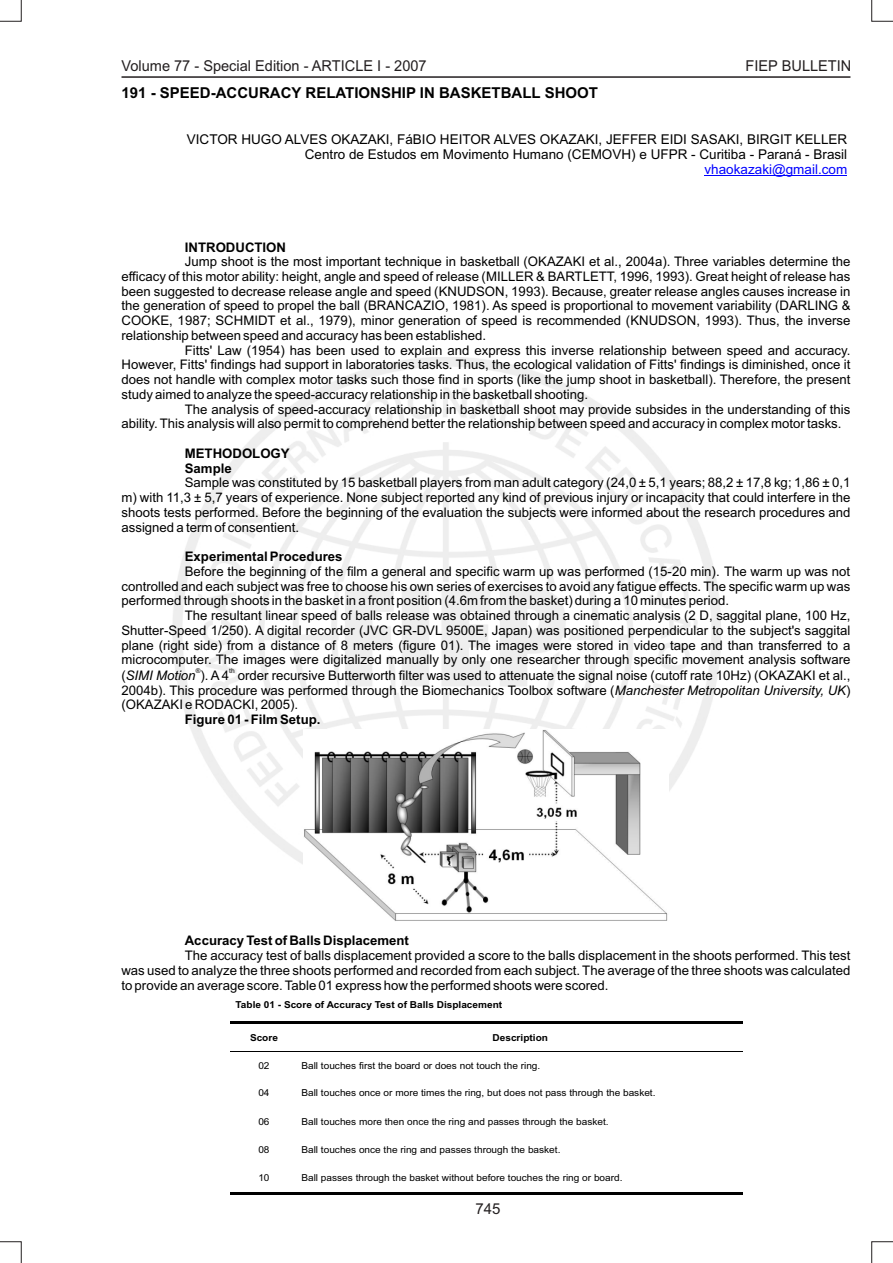
<style>
.page{position:relative;width:893px;height:1263px;background:#fff}
.page>*{position:absolute;margin:0;border:0;box-sizing:border-box;transform-origin:0 0}
.t1{font:15px "Arial";color:#231f20}
.t2{font:700 15px "Arial";color:#000}
.t3{font:13.5px/15.1px "Arial";color:#000;text-align:right}
.t4{font:13.5px "Arial";color:#00f}
.t5{font:13.2px/14.7px "Arial";color:#000;text-align:justify}
.t6{font:700 13.2px/14.7px "Arial";color:#000}
.t7{font:9.6px "Arial";color:#000;scale:1.05 1}
.t8{font:700 9.6px "Arial";color:#000;scale:1.05 1}
.t9{font:6.6px "Arial";color:#000}
.t10{font:italic 6.6px "Arial";color:#000}
.s1{font-style:italic}
</style>
<div class="page">
<svg style="left:871px;top:0;width:22px;height:22px"></svg>
<svg style="left:0;top:0;width:22px;height:22px"></svg>
<svg style="left:0;top:1241px;width:22px;height:22px"></svg>
<svg style="left:871px;top:1241px;width:22px;height:22px"></svg>
<hr style="left:704px;top:175px;width:143px;height:1px;background:#00f">
<hr style="left:121px;top:76px;width:729px;height:2px;background:#231f20">
<img style="left:304px;top:729px;width:364px;height:192px">
<hr style="left:230px;top:1021px;width:68px;height:2px;background:#000">
<hr style="left:300px;top:1021px;width:442px;height:2px;background:#000">
<hr style="left:230px;top:1051px;width:68px;height:1px;background:#000">
<hr style="left:298px;top:1051px;width:444px;height:1px;background:#000">
<hr style="left:230px;top:1193px;width:68px;height:2px;background:#000">
<hr style="left:300px;top:1193px;width:442px;height:2px;background:#000">
<p class="t1" style="left:121px;top:60px;width:307px">Volume 77 - Special Edition - ARTICLE I - 2007</p>
<p class="t1" style="left:746px;top:60px;width:107px">FIEP BULLETIN</p>
<p class="t2" style="left:122px;top:87px;width:478px">191 - SPEED-ACCURACY RELATIONSHIP IN BASKETBALL SHOOT</p>
<p class="t3" style="left:187px;top:133px;width:662px">VICTOR HUGO ALVES OKAZAKI, FáBIO HEITOR ALVES OKAZAKI, JEFFER EIDI SASAKI, BIRGIT KELLER<br>Centro de Estudos em Movimento Humano (CEMOVH) e UFPR - Curitiba - Paraná - Brasil</p>
<p class="t4" style="left:704px;top:164px;width:144px">vhaokazaki@gmail.com</p>
<p class="t6" style="left:185px;top:241px;width:103px">INTRODUCTION</p>
<p class="t5" style="left:185px;top:255px;width:667px">Jump shoot is the most important technique in basketball (OKAZAKI et al., 2004a). Three variables determine the</p>
<p class="t5" style="left:121px;top:270px;width:730px">efficacy of this motor ability: height, angle and speed of release (MILLER &amp; BARTLETT, 1996, 1993). Great height of release has</p>
<p class="t5" style="left:121px;top:285px;width:730px">been suggested to decrease release angle and speed (KNUDSON, 1993). Because, greater release angles causes increase in</p>
<p class="t5" style="left:121px;top:300px;width:730px">the generation of speed to propel the ball (BRANCAZIO, 1981). As speed is proportional to movement variability (DARLING &amp;</p>
<p class="t5" style="left:121px;top:314px;width:730px">COOKE, 1987; SCHMIDT et al., 1979), minor generation of speed is recommended (KNUDSON, 1993). Thus, the inverse</p>
<p class="t5" style="left:121px;top:329px;width:366px">relationship between speed and accuracy has been established.</p>
<p class="t5" style="left:185px;top:344px;width:667px">Fitts' Law (1954) has been used to explain and express this inverse relationship between speed and accuracy.</p>
<p class="t5" style="left:121px;top:359px;width:730px">However, Fitts' findings had support in laboratories tasks. Thus, the ecological validation of Fitts' findings is diminished, once it</p>
<p class="t5" style="left:121px;top:373px;width:730px">does not handle with complex motor tasks such those find in sports (like the jump shoot in basketball). Therefore, the present</p>
<p class="t5" style="left:121px;top:388px;width:468px">study aimed to analyze the speed-accuracy relationship in the basketball shooting.</p>
<p class="t5" style="left:185px;top:403px;width:667px">The analysis of speed-accuracy relationship in basketball shoot may provide subsides in the understanding of this</p>
<p class="t5" style="left:121px;top:418px;width:722px">ability. This analysis will also permit to comprehend better the relationship between speed and accuracy in complex motor tasks.</p>
<p class="t6" style="left:185px;top:447px;width:106px">METHODOLOGY<br>Sample</p>
<p class="t5" style="left:121px;top:477px;width:730px;text-indent:63px">Sample was constituted by 15 basketball players from man adult category (24,0 ± 5,1 years; 88,2 ± 17,8 kg; 1,86 ± 0,1 m) with 11,3 ± 5,7 years of experience. None subject reported any kind of previous injury or incapacity that could interfere in the shoots tests performed. Before the beginning of the evaluation the subjects were informed about the research procedures and assigned a term of consentient.</p>
<p class="t6" style="left:185px;top:550px;width:159px">Experimental Procedures</p>
<p class="t5" style="left:185px;top:565px;width:667px">Before the beginning of the film a general and specific warm up was performed (15-20 min). The warm up was not</p>
<p class="t5" style="left:121px;top:580px;width:730px">controlled and each subject was free to choose his own series of exercises to avoid any fatigue effects. The specific warm up was</p>
<p class="t5" style="left:121px;top:595px;width:609px">performed through shoots in the basket in a front position (4.6m from the basket) during a 10 minutes period.</p>
<p class="t5" style="left:185px;top:609px;width:667px">The resultant linear speed of balls release was obtained through a cinematic analysis (2 D, saggital plane, 100 Hz,</p>
<p class="t5" style="left:121px;top:624px;width:730px">Shutter-Speed 1/250). A digital recorder (JVC GR-DVL 9500E, Japan) was positioned perpendicular to the subject's saggital</p>
<p class="t5" style="left:121px;top:639px;width:730px">plane (right side) from a distance of 8 meters (figure 01). The images were stored in video tape and than transferred to a</p>
<p class="t5" style="left:121px;top:654px;width:730px">microcomputer. The images were digitalized manually by only one researcher through specific movement analysis software</p>
<p class="t10" style="left:196px;top:668px;width:6px">®</p>
<p class="t9" style="left:229px;top:668px;width:7px">th</p>
<p class="t5" style="left:121px;top:669px;width:730px">(<span class="s1">SIMI Motion</span> ). A 4 order recursive Butterworth filter was used to attenuate the signal noise (cutoff rate 10Hz) (OKAZAKI et al., 2004b). This procedure was performed through the Biomechanics Toolbox software (<span class="s1">Manchester Metropolitan University, UK</span>) (OKAZAKI e RODACKI, 2005).</p>
<p class="t6" style="left:185px;top:713px;width:137px">Figure 01 - Film Setup.</p>
<p class="t6" style="left:185px;top:934px;width:226px">Accuracy Test of Balls Displacement</p>
<p class="t5" style="left:121px;top:949px;width:730px;text-indent:63px">The accuracy test of balls displacement provided a score to the balls displacement in the shoots performed. This test was used to analyze the three shoots performed and recorded from each subject. The average of the three shoots was calculated to provide an average score. Table 01 express how the performed shoots were scored.</p>
<p class="t8" style="left:236px;top:1001px;width:255px">Table 01 - Score of Accuracy Test of Balls Displacement</p>
<p class="t8" style="left:250px;top:1034px;width:28px">Score</p>
<p class="t8" style="left:493px;top:1034px;width:54px">Description</p>
<p class="t7" style="left:258px;top:1061px;width:12px">02</p>
<p class="t7" style="left:301px;top:1061px;width:229px">Ball touches first the board or does not touch the ring.</p>
<p class="t7" style="left:258px;top:1089px;width:12px">04</p>
<p class="t7" style="left:301px;top:1089px;width:339px">Ball touches once or more times the ring, but does not pass through the basket.</p>
<p class="t7" style="left:258px;top:1117px;width:12px">06</p>
<p class="t7" style="left:301px;top:1117px;width:294px">Ball touches more then once the ring and passes through the basket.</p>
<p class="t7" style="left:258px;top:1146px;width:12px">08</p>
<p class="t7" style="left:301px;top:1146px;width:248px">Ball touches once the ring and passes through the basket.</p>
<p class="t7" style="left:258px;top:1174px;width:12px">10</p>
<p class="t7" style="left:301px;top:1174px;width:307px">Ball passes through the basket without before touches the ring or board.</p>
<p class="t1" style="left:476px;top:1203px;width:27px">745</p>
</div>
